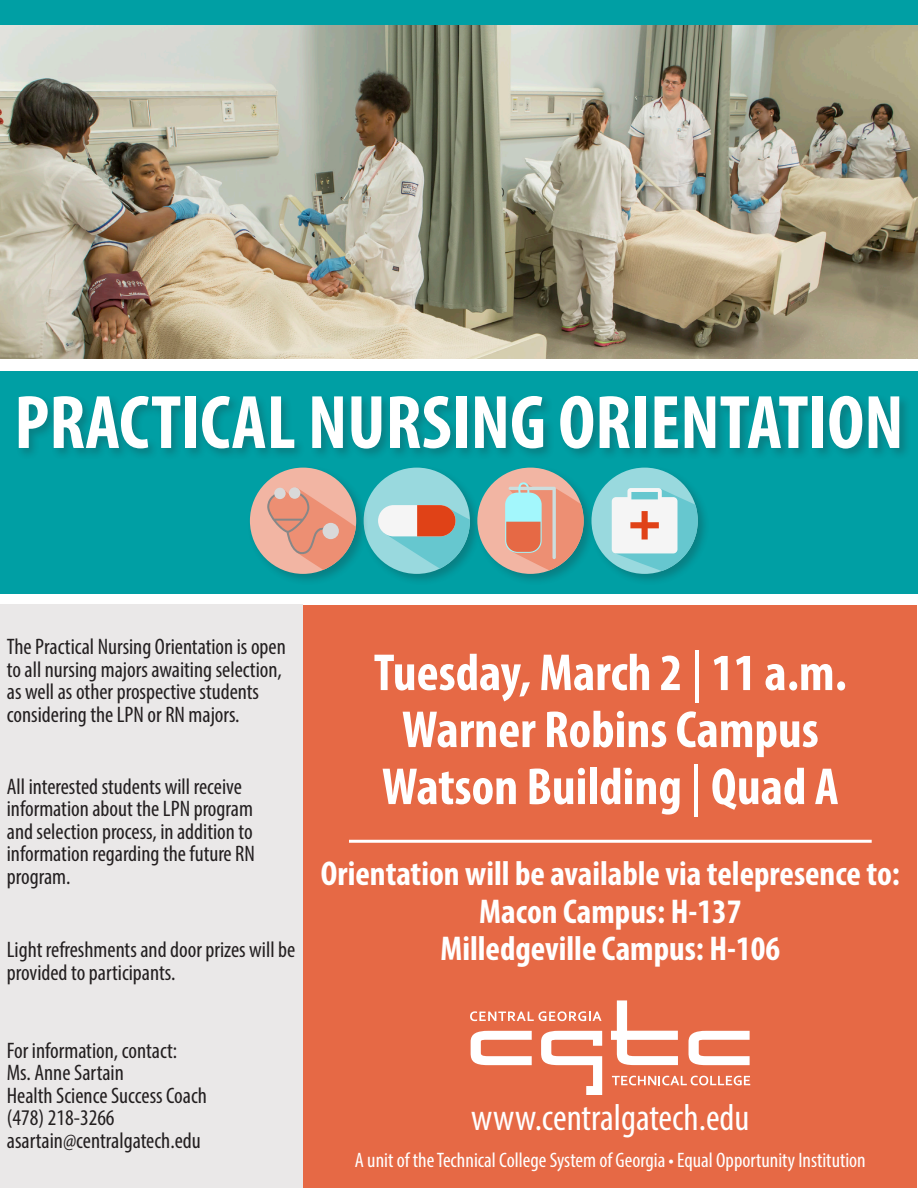
<style>
.page{position:relative;width:918px;height:1188px;background:#fff}
.page>*{position:absolute;margin:0;border:0;box-sizing:border-box;transform-origin:0 0}
.t1{font:700 condensed 76.5px "Myriad Pro";color:#fff}
.t2{font:700 condensed 52.5px "Myriad Pro";color:#fff}
.t3{font:condensed 37.5px "Myriad Pro";color:#fff}
.t4{font:700 condensed 34.5px "Myriad Pro";color:#fff}
.t5{font:condensed 22.5px/22.5px "Myriad Pro";color:#231f20}
.t6{font:condensed 21px "Myriad Pro";color:#fff}
.s1{font-weight:400;font-stretch:normal}
</style>
<div class="page">
<div style="left:0;top:371px;width:918px;height:223px;background:#009fa4"></div>
<div style="left:1px;top:604px;width:302px;height:584px;background:#eae8e8"></div>
<div style="left:303px;top:605px;width:614px;height:583px;background:#e66945"></div>
<img style="left:0;top:24px;width:918px;height:335px">
<div style="left:0;top:0;width:918px;height:24px;background:#009fa4"></div>
<div style="left:361px;top:465px;width:122px;height:121px;background:#231f20;opacity:.25"></div>
<div style="left:364px;top:468px;width:106px;height:106px;background:#99d9de;border-radius:50%"></div>
<div style="left:378px;top:505px;width:78px;height:31px;background:#f5f5f5;border-radius:16px"></div>
<svg style="left:384px;top:505px;width:86px;height:64px"></svg>
<div style="left:475px;top:465px;width:121px;height:121px;background:#231f20;opacity:.25"></div>
<div style="left:477px;top:468px;width:107px;height:106px;background:#f2b5a3;border-radius:50%"></div>
<svg style="left:506px;top:482px;width:78px;height:88px"></svg>
<div style="left:589px;top:465px;width:121px;height:121px;background:#231f20;opacity:.25"></div>
<div style="left:591px;top:468px;width:107px;height:106px;background:#99d9de;border-radius:50%"></div>
<svg style="left:612px;top:488px;width:86px;height:83px"></svg>
<div style="left:247px;top:465px;width:121px;height:121px;background:#231f20;opacity:.25"></div>
<div style="left:250px;top:468px;width:106px;height:106px;background:#f2b5a3;border-radius:50%"></div>
<svg style="left:267px;top:488px;width:89px;height:82px"></svg>
<div style="left:274px;top:488px;width:12px;height:11px;background:#d9d9d9;border-radius:50%"></div>
<div style="left:289px;top:487px;width:11px;height:12px;background:#d9d9d9;border-radius:50%"></div>
<div style="left:323px;top:523px;width:16px;height:16px;background:#d9d9d9;border-radius:50%"></div>
<div style="left:16px;top:393px;width:896px;height:68px;background:#231f20;opacity:.25"></div>
<hr style="left:349px;top:840px;width:523px;height:3px;background:#fff">
<svg style="left:471px;top:1031px;width:61px;height:34px"></svg>
<svg style="left:541px;top:1031px;width:61px;height:64px"></svg>
<svg style="left:689px;top:1031px;width:61px;height:34px"></svg>
<svg style="left:611px;top:1000px;width:67px;height:65px"></svg>
<svg style="left:612px;top:1076px;width:138px;height:9px"></svg>
<svg style="left:470px;top:1011px;width:132px;height:10px"></svg>
<p class="t1" style="left:14px;top:375px;width:891px">PRACTICAL NURSING ORIENTATION</p>
<p class="t5" style="left:7px;top:635px;width:281px">The Practical Nursing Orientation is open to all nursing majors awaiting selection, as well as other prospective students considering the LPN or RN majors.</p>
<p class="t5" style="left:7px;top:775px;width:250px">All interested students will receive information about the LPN program and selection process, in addition to information regarding the future RN program.</p>
<p class="t5" style="left:7px;top:938px;width:290px">Light refreshments and door prizes will be provided to participants.</p>
<p class="t5" style="left:7px;top:1039px;width:172px">For information, contact:</p>
<p class="t5" style="left:7px;top:1061px;width:119px">Ms. Anne Sartain</p>
<p class="t5" style="left:7px;top:1084px;width:202px">Health Science Success Coach</p>
<p class="t5" style="left:7px;top:1106px;width:109px">(478) 218-3266</p>
<p class="t5" style="left:7px;top:1129px;width:195px">asartain@centralgatech.edu</p>
<p class="t2" style="left:374px;top:640px;width:475px">Tuesday, March 2 <span class="s1">|</span> 11 a.m.</p>
<p class="t2" style="left:402px;top:697px;width:418px">Warner Robins Campus</p>
<p class="t2" style="left:382px;top:754px;width:458px">Watson Building <span class="s1">|</span> Quad A</p>
<p class="t4" style="left:321px;top:852px;width:581px">Orientation will be available via telepresence to:</p>
<p class="t4" style="left:479px;top:890px;width:264px">Macon Campus: H-137</p>
<p class="t4" style="left:440px;top:927px;width:341px">Milledgeville Campus: H-106</p>
<p class="t3" style="left:471px;top:1095px;width:280px">www.centralgatech.edu</p>
<p class="t6" style="left:355px;top:1147px;width:512px">A unit of the Technical College System of Georgia • Equal Opportunity Institution</p>
</div>
